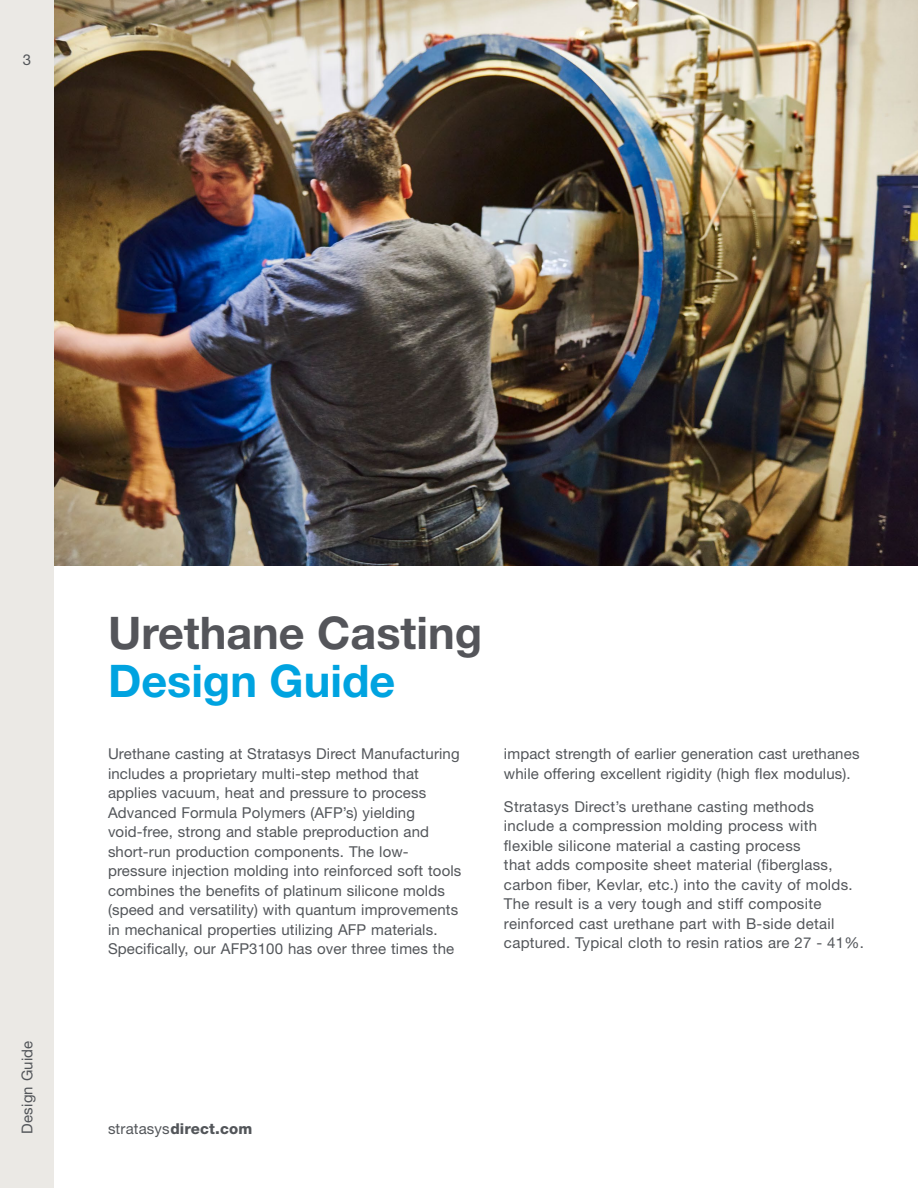
<style>
.page{position:relative;width:918px;height:1188px;background:#fff}
.page>*{position:absolute;margin:0;border:0;box-sizing:border-box;transform-origin:0 0}
.t1{font:700 45px "Helvetica Neue LT Std";color:#54555a}
.t2{font:700 45px "Helvetica Neue LT Std";color:#00a3e0}
.t3{font:15px/19.5px "Helvetica Neue LT Std";letter-spacing:.01em;color:#53565a}
.t4{font:800 15px "Helvetica Neue LT Std";letter-spacing:.01em;color:#53565a}
.s1{font-weight:400}
</style>
<div class="page">
<div style="left:0;top:0;width:54px;height:1188px;background:#ebe9e5"></div>
<img style="left:54px;top:0;width:864px;height:566px">
<p class="t3" style="left:23px;top:49px;width:10px">3</p>
<p class="t3" style="left:17px;top:1134px;width:95px;rotate:-90deg">Design Guide</p>
<h1 class="t1" style="left:108px;top:605px;width:376px">Urethane Casting</h1>
<h1 class="t2" style="left:108px;top:653px;width:289px">Design Guide</h1>
<p class="t3" style="left:108px;top:744px;width:355px">Urethane casting at Stratasys Direct Manufacturing includes a proprietary multi-step method that applies vacuum, heat and pressure to process Advanced Formula Polymers (AFP’s) yielding void-free, strong and stable preproduction and short-run production components. The low&shy;pressure injection molding into reinforced soft tools combines the benefits of platinum silicone molds (speed and versatility) with quantum improvements in mechanical properties utilizing AFP materials.<br>Specifically, our AFP3100 has over three times the</p>
<p class="t3" style="left:504px;top:744px;width:357px">impact strength of earlier generation cast urethanes while offering excellent rigidity (high flex modulus).</p>
<p class="t3" style="left:504px;top:797px;width:362px">Stratasys Direct’s urethane casting methods include a compression molding process with flexible silicone material a casting process<br>that adds composite sheet material (fiberglass, carbon fiber, Kevlar, etc.) into the cavity of molds.<br>The result is a very tough and stiff composite reinforced cast urethane part with B-side detail captured. Typical cloth to resin ratios are 27 - 41%.</p>
<p class="t4" style="left:108px;top:1120px;width:146px"><span class="s1">stratasys</span>direct.com</p>
</div>
